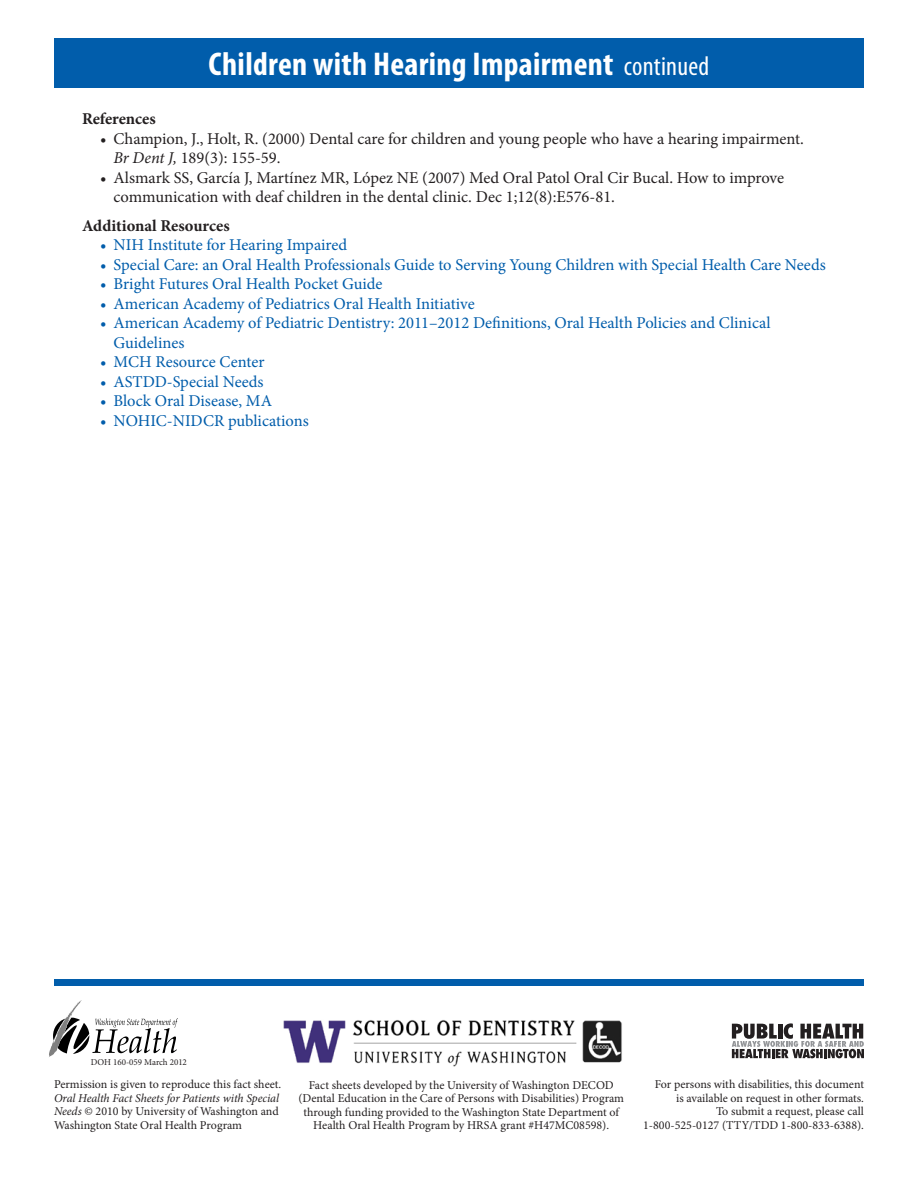
<style>
.page{position:relative;width:918px;height:1188px;background:#fff}
.page>*{position:absolute;margin:0;border:0;box-sizing:border-box;transform-origin:0 0}
.t1{font:700 condensed 33px "Myriad Pro";letter-spacing:.01em;color:#fff}
.bullet{font:16.5px/19.5px "Minion Pro";color:#015dab}
.bullet-2{font:16.5px/19.5px "Minion Pro";color:#231f20}
.body_BOLD_ref-noline{font:700 16.5px "Minion Pro";color:#231f20}
.footnote{font:12px/13.5px "Minion Pro";color:#231f20;text-align:right}
.t2{font:9px "Minion Pro";color:#231f20}
.s1{font-weight:400;font-size:27px}
.s2{font-style:italic}
</style>
<div class="page">
<div style="left:54px;top:39px;width:810px;height:49px;background:#015dab"></div>
<div style="left:54px;top:979px;width:810px;height:6px;background:#015dab"></div>
<svg style="left:49px;top:1000px;width:129px;height:57px"></svg>
<svg style="left:732px;top:1023px;width:132px;height:35px"></svg>
<img style="left:283px;top:1020px;width:339px;height:47px">
<p class="t1" style="left:209px;top:43px;width:502px">Children with Hearing Impairment <span class="s1">continued</span></p>
<p class="body_BOLD_ref-noline" style="left:82px;top:107px;width:75px">References</p>
<p class="bullet-2" style="left:114px;top:129px;width:692px;text-indent:-14px">• Champion, J., Holt, R. (2000) Dental care for children and young people who have a hearing impairment.<br><span class="s2">Br Dent J,</span> 189(3): 155-59.</p>
<p class="bullet-2" style="left:114px;top:168px;width:672px;text-indent:-14px">• Alsmark SS, García J, Martínez MR, López NE (2007) Med Oral Patol Oral Cir Bucal. How to improve communication with deaf children in the dental clinic. Dec 1;12(8):E576-81.</p>
<p class="body_BOLD_ref-noline" style="left:82px;top:214px;width:149px">Additional Resources</p>
<p class="bullet" style="left:100px;top:235px;width:249px">• NIH Institute for Hearing Impaired</p>
<p class="bullet" style="left:100px;top:255px;width:727px">• Special Care: an Oral Health Professionals Guide to Serving Young Children with Special Health Care Needs</p>
<p class="bullet" style="left:100px;top:274px;width:284px">• Bright Futures Oral Health Pocket Guide</p>
<p class="bullet" style="left:100px;top:294px;width:376px">• American Academy of Pediatrics Oral Health Initiative</p>
<p class="bullet" style="left:114px;top:313px;width:659px;text-indent:-14px">• American Academy of Pediatric Dentistry: 2011–2012 Definitions, Oral Health Policies and Clinical<br>Guidelines</p>
<p class="bullet" style="left:100px;top:352px;width:166px">• MCH Resource Center</p>
<p class="bullet" style="left:100px;top:372px;width:165px">• ASTDD-Special Needs</p>
<p class="bullet" style="left:100px;top:391px;width:174px">• Block Oral Disease, MA</p>
<p class="bullet" style="left:100px;top:411px;width:210px">• NOHIC-NIDCR publications</p>
<p class="t2" style="left:91px;top:1056px;width:98px">DOH 160-059 March 2012</p>
<p class="footnote" style="left:54px;top:1078px;width:229px;text-align:left">Permission is given to reproduce this fact sheet.<br><span class="s2">Oral Health Fact Sheets for Patients with Special Needs</span> © 2010 by University of Washington and Washington State Oral Health Program</p>
<p class="footnote" style="left:298px;top:1078px;width:327px;text-align:center">Fact sheets developed by the University of Washington DECOD (Dental Education in the Care of Persons with Disabilities) Program through funding provided to the Washington State Department of Health Oral Health Program by HRSA grant #H47MC08598).</p>
<p class="footnote" style="left:655px;top:1078px;width:211px">For persons with disabilities, this document is available on request in other formats.</p>
<p class="footnote" style="left:643px;top:1105px;width:222px">To submit a request, please call<br>1-800-525-0127 (TTY/TDD 1-800-833-6388).</p>
</div>
